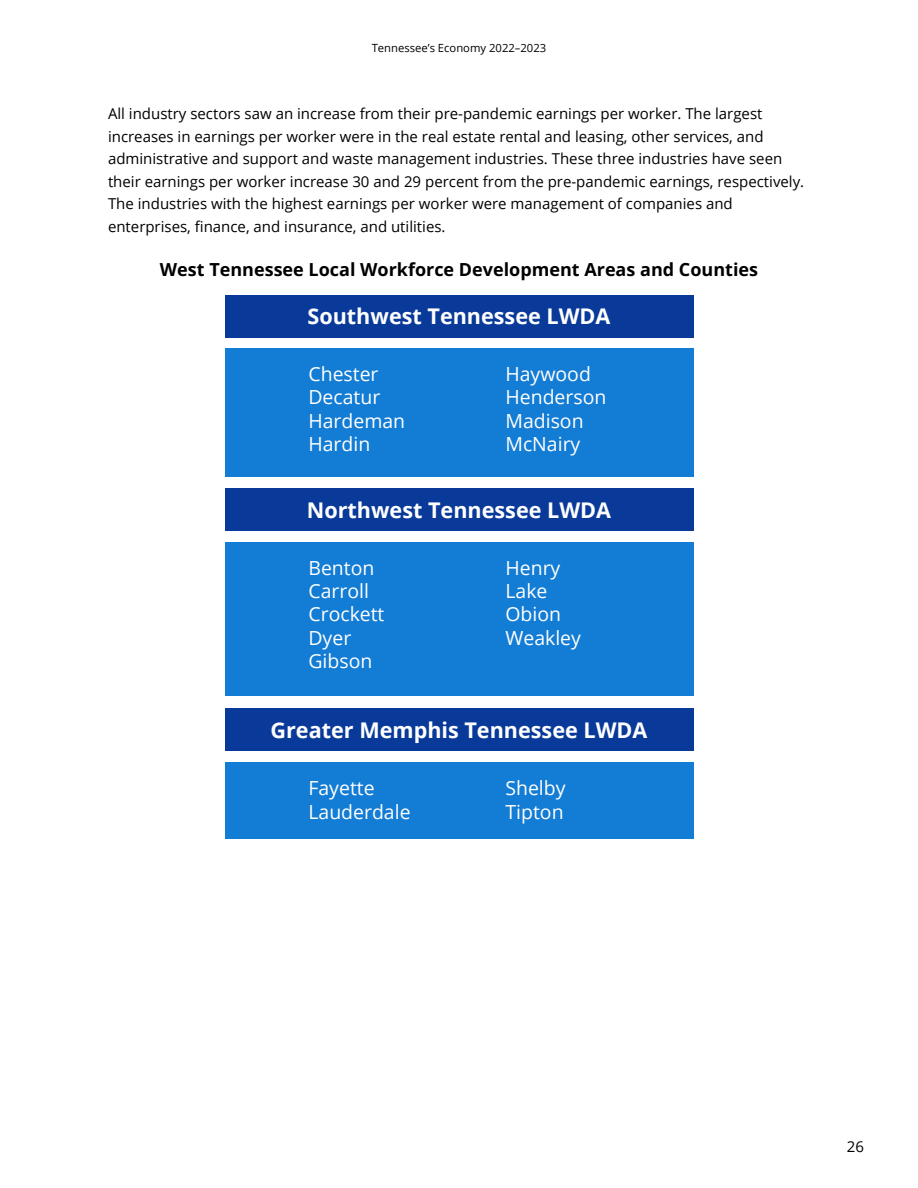
<style>
.page{position:relative;width:918px;height:1188px;background:#fff}
.page>*{position:absolute;margin:0;border:0;box-sizing:border-box;transform-origin:0 0}
.t1{font:700 21.6px "Open Sans";color:#fff}
.t2{font:19.5px/23.4px "Open Sans";color:#fff}
.Heading_03{font:700 18px "Open Sans";color:#000}
.TN_Economy_Paragraph{font:15px/22.5px "Open Sans";color:#000}
.t3{font:11.25px "Open Sans";color:#000}
</style>
<div class="page">
<div style="left:225px;top:295px;width:468px;height:43px;background:#093a99"></div>
<div style="left:225px;top:349px;width:468px;height:128px;background:#137cd4"></div>
<div style="left:225px;top:488px;width:468px;height:43px;background:#093a99"></div>
<div style="left:225px;top:542px;width:468px;height:153px;background:#137cd4"></div>
<div style="left:225px;top:708px;width:468px;height:43px;background:#093a99"></div>
<div style="left:225px;top:762px;width:468px;height:77px;background:#137cd4"></div>
<p class="t3" style="left:372px;top:40px;width:176px">Tennessee’s Economy 2022–2023</p>
<p class="TN_Economy_Paragraph" style="left:108px;top:102px;width:698px">All industry sectors saw an increase from their pre-pandemic earnings per worker. The largest increases in earnings per worker were in the real estate rental and leasing, other services, and administrative and support and waste management industries. These three industries have seen their earnings per worker increase 30 and 29 percent from the pre-pandemic earnings, respectively.<br>The industries with the highest earnings per worker were management of companies and enterprises, finance, and insurance, and utilities.</p>
<p class="Heading_03" style="left:160px;top:257px;width:600px">West Tennessee Local Workforce Development Areas and Counties</p>
<p class="t1" style="left:307px;top:301px;width:305px">Southwest Tennessee LWDA</p>
<p class="t2" style="left:308px;top:362px;width:98px">Chester<br>Decatur<br>Hardeman<br>Hardin</p>
<p class="t2" style="left:505px;top:362px;width:102px">Haywood<br>Henderson<br>Madison<br>McNairy</p>
<p class="t1" style="left:307px;top:495px;width:306px">Northwest Tennessee LWDA</p>
<p class="t2" style="left:308px;top:555px;width:78px">Benton<br>Carroll<br>Crockett<br>Dyer<br>Gibson</p>
<p class="t2" style="left:505px;top:555px;width:77px">Henry<br>Lake<br>Obion<br>Weakley</p>
<p class="t1" style="left:271px;top:715px;width:378px">Greater Memphis Tennessee LWDA</p>
<p class="t2" style="left:308px;top:776px;width:104px">Fayette<br>Lauderdale</p>
<p class="t2" style="left:505px;top:776px;width:62px">Shelby<br>Tipton</p>
<p class="TN_Economy_Paragraph" style="left:847px;top:1135px;width:19px">26</p>
</div>
